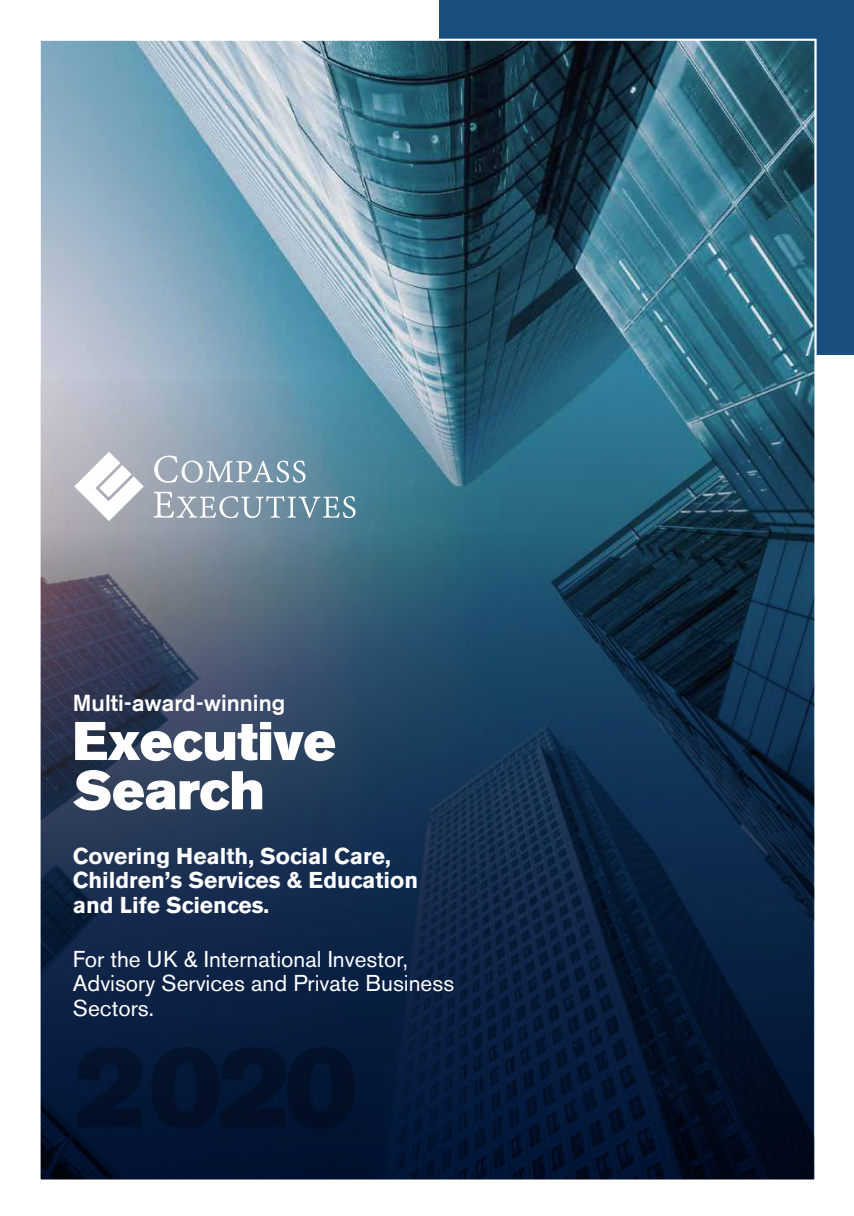
<style>
.page{position:relative;width:854px;height:1216px;background:#fff}
.page>*{position:absolute;margin:0;border:0;box-sizing:border-box;transform-origin:0 0}
.t1{font:53.9px/49.4px "Akzidenz Grotesk BE Super";color:#fff}
.t2{font:500 23.1px "Akzidenz Grotesk BE";color:#fff}
.t3{font:22.75px/24.5px "Akzidenz Grotesk BE";color:#fff}
.t4{font:700 22.75px/24.5px "Akzidenz Grotesk BE";color:#fff}
</style>
<div class="page">
<div style="left:439px;top:0;width:414px;height:355px;background:#194e7d"></div>
<img style="left:42px;top:42px;width:771px;height:1136px">
<img style="left:42px;top:380px;width:770px;height:798px">
<img style="left:77px;top:1047px;width:278px;height:81px">
<svg style="left:154px;top:455px;width:151px;height:28px"></svg>
<svg style="left:74px;top:451px;width:70px;height:70px"></svg>
<svg style="left:153px;top:492px;width:202px;height:26px"></svg>
<p class="t2" style="left:73px;top:694px;width:214px">Multi-award-winning</p>
<h1 class="t1" style="left:73px;top:721px;width:264px">Executive<br>Search</h1>
<p class="t4" style="left:73px;top:845px;width:347px">Covering Health, Social Care,<br>Children’s Services &amp; Education and Life Sciences.</p>
<p class="t3" style="left:73px;top:948px;width:383px">For the UK &amp; International Investor,<br>Advisory Services and Private Business<br>Sectors.</p>
</div>
